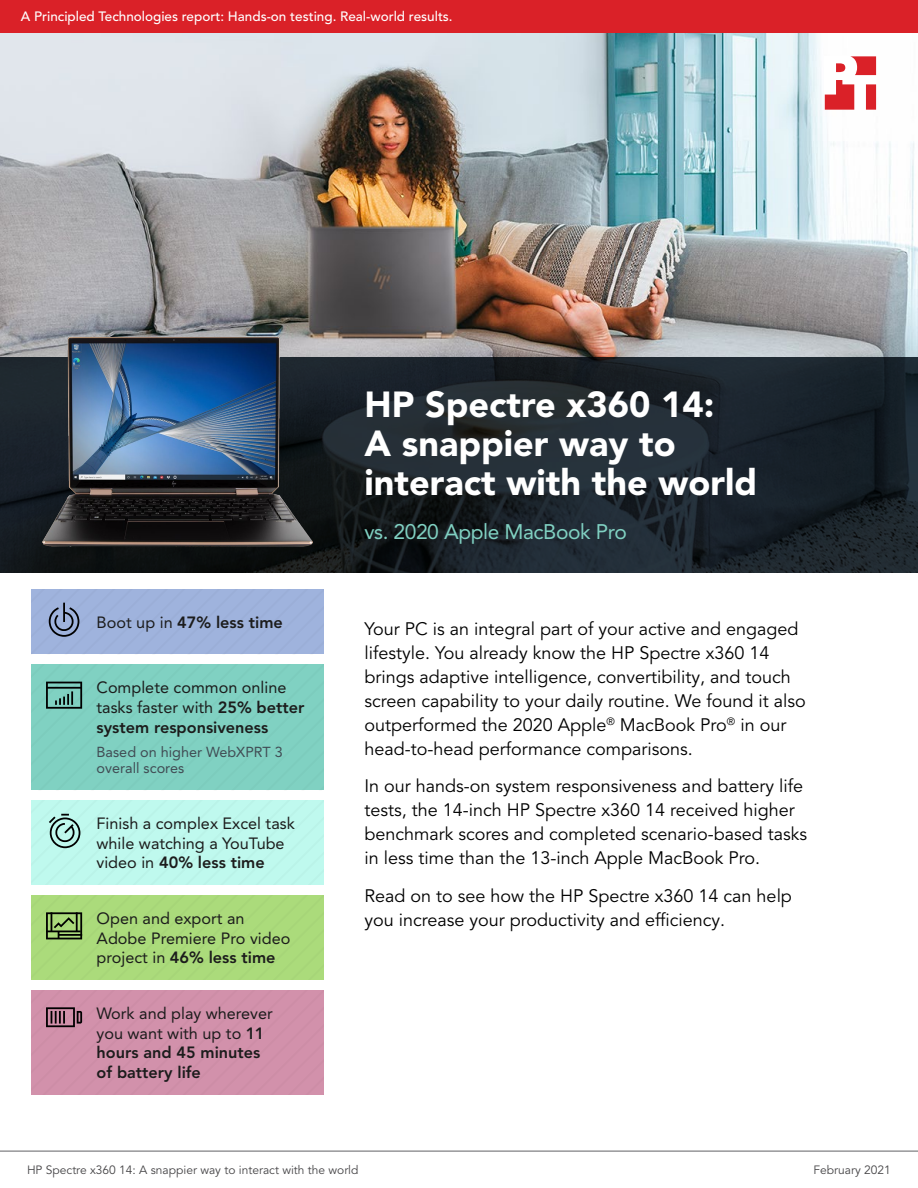
<style>
.page{position:relative;width:918px;height:1188px;background:#fff}
.page>*{position:absolute;margin:0;border:0;box-sizing:border-box;transform-origin:0 0}
.t1{font:900 36px/39px "Avenir LT Pro";color:#fff}
.t2{font:21px "Avenir LT Pro";letter-spacing:-.02em;color:#80d1c2}
.t3{font:18px/24px "Avenir LT Pro";color:#000}
.t4{font:16.2px/19.8px "Avenir LT Pro";color:#1c1c1c}
.t5{font:800 16.2px "Avenir LT Pro";color:#1c1c1c}
.t6{font:14.4px/16.2px "Avenir LT Pro";color:#414c54}
.t7{font:500 13.5px "Avenir LT Pro";color:#fff}
.t8{font:12px "Avenir LT Pro";color:#464547}
.s1{font-weight:400}
.s2{font-weight:800}
</style>
<div class="page">
<img style="left:0;top:33px;width:918px;height:324px">
<svg style="left:0;top:357px;width:918px;height:216px;background:#1a2329"></svg>
<img style="left:43px;top:338px;width:270px;height:209px">
<div style="left:32px;top:590px;width:292px;height:64px;background:#9fb3dd"></div>
<div style="left:32px;top:664px;width:292px;height:126px;background:#80d1c2"></div>
<div style="left:32px;top:895px;width:292px;height:85px;background:#abdb7b"></div>
<hr style="left:59px;top:934px;width:23px;height:2px;background:#000">
<div style="left:32px;top:990px;width:292px;height:105px;background:#d291ab"></div>
<div style="left:32px;top:800px;width:292px;height:84px;background:#bff9ee"></div>
<hr style="left:0;top:1151px;width:918px;height:1px;background:#616264">
<div style="left:0;top:0;width:918px;height:32px;background:#da2128"></div>
<svg style="left:825px;top:56px;width:51px;height:54px"></svg>
<p class="t7" style="left:21px;top:9px;width:433px">A Principled Technologies report: Hands-on testing. Real-world results.</p>
<p class="t5" style="left:97px;top:613px;width:188px"><span class="s1">Boot up in</span> 47% less time</p>
<p class="t4" style="left:97px;top:677px;width:209px">Complete common online tasks faster with <span class="s2">25% better system responsiveness</span></p>
<p class="t6" style="left:97px;top:744px;width:188px">Based on higher WebXPRT 3 overall scores</p>
<p class="t4" style="left:97px;top:813px;width:200px">Finish a complex Excel task while watching a YouTube video in <span class="s2">40% less time</span></p>
<p class="t4" style="left:97px;top:908px;width:195px">Open and export an<br>Adobe Premiere Pro video project in <span class="s2">46% less time</span></p>
<p class="t4" style="left:97px;top:1003px;width:178px">Work and play wherever you want with up to <span class="s2">11 hours and 45 minutes of battery life</span></p>
<h1 class="t1" style="left:364px;top:385px;width:394px">HP Spectre x360 14:<br>A snappier way to interact with the world</h1>
<p class="t2" style="left:364px;top:519px;width:264px">vs. 2020 Apple MacBook Pro</p>
<p class="t3" style="left:364px;top:617px;width:443px">Your PC is an integral part of your active and engaged lifestyle. You already know the HP Spectre x360 14 brings adaptive intelligence, convertibility, and touch screen capability to your daily routine. We found it also outperformed the 2020 Apple<sup>®</sup> MacBook Pro<sup>®</sup> in our head-to-head performance comparisons.</p>
<p class="t3" style="left:364px;top:774px;width:444px">In our hands-on system responsiveness and battery life tests, the 14-inch HP Spectre x360 14 received higher benchmark scores and completed scenario-based tasks in less time than the 13-inch Apple MacBook Pro.</p>
<p class="t3" style="left:364px;top:884px;width:429px">Read on to see how the HP Spectre x360 14 can help you increase your productivity and efficiency.</p>
<p class="t8" style="left:27px;top:1163px;width:333px">HP Spectre x360 14: A snappier way to interact with the world</p>
<p class="t8" style="left:814px;top:1163px;width:79px">February 2021</p>
</div>
